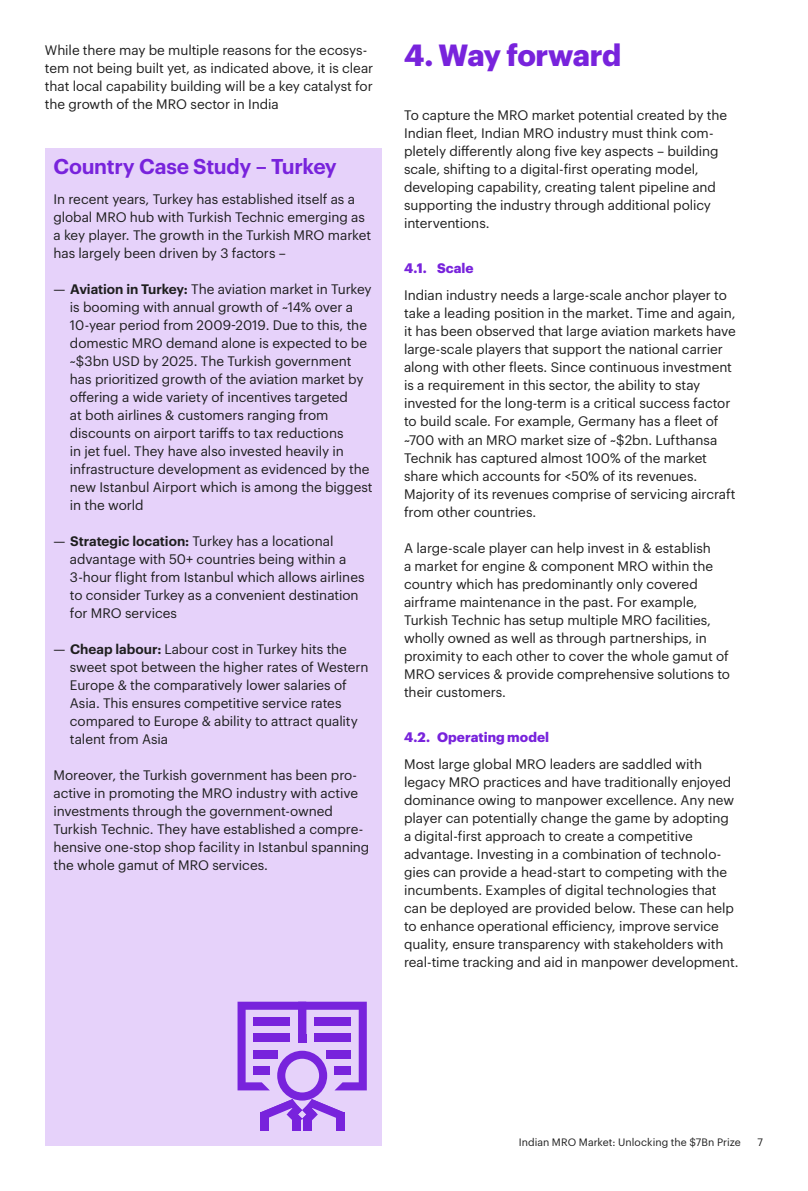
<style>
.page{position:relative;width:808px;height:1191px;background:#fff}
.page>*{position:absolute;margin:0;border:0;box-sizing:border-box;transform-origin:0 0}
._01_SectionTitle_1_2{font:700 30px "Graphik";letter-spacing:-.02em;color:#7823dc}
._07_Inline_Quote_14p{font:600 21px "Graphik";letter-spacing:-.015em;color:#7823dc}
._03_BodyCopy_9pt___1{font:13.5px/18px "Graphik";letter-spacing:-.005em;color:#1e1e1e}
._05_BodyCopy_Heading{font:700 13.5px "Graphik";letter-spacing:.005em;color:#7823dc}
.t1{font:10.5px "Graphik";letter-spacing:.005em;color:#1e1e1e}
.s1{font-weight:600}
</style>
<div class="page">
<div style="left:45px;top:148px;width:337px;height:998px;background:#e6d2fa"></div>
<div style="left:260px;top:1112px;width:8px;height:18px;background:#7823dc"></div>
<div style="left:336px;top:1112px;width:8px;height:18px;background:#7823dc"></div>
<div style="left:304px;top:1118px;width:8px;height:12px;background:#7823dc"></div>
<div style="left:292px;top:1118px;width:9px;height:12px;background:#7823dc"></div>
<svg style="left:238px;top:1001px;width:129px;height:123px"></svg>
<div style="left:254px;top:1034px;width:36px;height:8px;background:#7823dc"></div>
<div style="left:314px;top:1017px;width:37px;height:9px;background:#7823dc"></div>
<div style="left:314px;top:1034px;width:37px;height:8px;background:#7823dc"></div>
<div style="left:254px;top:1050px;width:24px;height:8px;background:#7823dc"></div>
<div style="left:254px;top:1066px;width:16px;height:8px;background:#7823dc"></div>
<div style="left:326px;top:1050px;width:25px;height:8px;background:#7823dc"></div>
<div style="left:334px;top:1066px;width:17px;height:8px;background:#7823dc"></div>
<div style="left:298px;top:1034px;width:8px;height:8px;background:#7823dc"></div>
<p class="_03_BodyCopy_9pt___1" style="left:45px;top:40px;width:330px">While there may be multiple reasons for the ecosys&shy;tem not being built yet, as indicated above, it is clear that local capability building will be a key catalyst for the growth of the MRO sector in India</p>
<p class="_07_Inline_Quote_14p" style="left:53px;top:150px;width:285px">Country Case Study – Turkey</p>
<p class="_03_BodyCopy_9pt___1" style="left:53px;top:189px;width:319px">In recent years, Turkey has established itself as a global MRO hub with Turkish Technic emerging as a key player. The growth in the Turkish MRO market has largely been driven by 3 factors –</p>
<p class="_03_BodyCopy_9pt___1" style="left:70px;top:279px;width:304px;text-indent:-17px">— <span class="s1">Aviation in Turkey:</span> The aviation market in Turkey is booming with annual growth of ~14% over a 10-year period from 2009-2019. Due to this, the domestic MRO demand alone is expected to be ~$3bn USD by 2025. The Turkish government has prioritized growth of the aviation market by offering a wide variety of incentives targeted<br>at both airlines &amp; customers ranging from discounts on airport tariffs to tax reductions<br>in jet fuel. They have also invested heavily in infrastructure development as evidenced by the new Istanbul Airport which is among the biggest in the world</p>
<p class="_03_BodyCopy_9pt___1" style="left:70px;top:531px;width:296px;text-indent:-17px">— <span class="s1">Strategic location:</span> Turkey has a locational advantage with 50+ countries being within a 3-hour flight from Istanbul which allows airlines to consider Turkey as a convenient destination for MRO services</p>
<p class="_03_BodyCopy_9pt___1" style="left:70px;top:639px;width:300px;text-indent:-17px">— <span class="s1">Cheap labour:</span> Labour cost in Turkey hits the sweet spot between the higher rates of Western Europe &amp; the comparatively lower salaries of Asia. This ensures competitive service rates compared to Europe &amp; ability to attract quality talent from Asia</p>
<p class="_03_BodyCopy_9pt___1" style="left:53px;top:765px;width:317px">Moreover, the Turkish government has been pro&shy;active in promoting the MRO industry with active investments through the government-owned Turkish Technic. They have established a compre&shy;hensive one-stop shop facility in Istanbul spanning the whole gamut of MRO services.</p>
<p class="_01_SectionTitle_1_2" style="left:404px;top:32px;width:219px">4. Way forward</p>
<p class="_03_BodyCopy_9pt___1" style="left:404px;top:105px;width:325px">To capture the MRO market potential created by the Indian fleet, Indian MRO industry must think com&shy;pletely differently along five key aspects – building scale, shifting to a digital-first operating model, developing capability, creating talent pipeline and supporting the industry through additional policy interventions.</p>
<p class="_05_BodyCopy_Heading" style="left:404px;top:258px;width:71px">4.1. Scale</p>
<p class="_03_BodyCopy_9pt___1" style="left:404px;top:285px;width:333px">Indian industry needs a large-scale anchor player to take a leading position in the market. Time and again, it has been observed that large aviation markets have large-scale players that support the national carrier along with other fleets. Since continuous investment is a requirement in this sector, the ability to stay invested for the long-term is a critical success factor to build scale. For example, Germany has a fleet of ~700 with an MRO market size of ~$2bn. Lufthansa Technik has captured almost 100% of the market share which accounts for &lt;50% of its revenues.<br>Majority of its revenues comprise of servicing aircraft from other countries.</p>
<p class="_03_BodyCopy_9pt___1" style="left:404px;top:537px;width:327px">A large-scale player can help invest in &amp; establish<br>a market for engine &amp; component MRO within the country which has predominantly only covered airframe maintenance in the past. For example, Turkish Technic has setup multiple MRO facilities, wholly owned as well as through partnerships, in proximity to each other to cover the whole gamut of MRO services &amp; provide comprehensive solutions to their customers.</p>
<p class="_05_BodyCopy_Heading" style="left:404px;top:726px;width:147px">4.2. Operating model</p>
<p class="_03_BodyCopy_9pt___1" style="left:404px;top:753px;width:336px">Most large global MRO leaders are saddled with legacy MRO practices and have traditionally enjoyed dominance owing to manpower excellence. Any new player can potentially change the game by adopting a digital-first approach to create a competitive advantage. Investing in a combination of technolo&shy;gies can provide a head-start to competing with the incumbents. Examples of digital technologies that can be deployed are provided below. These can help to enhance operational efficiency, improve service quality, ensure transparency with stakeholders with real-time tracking and aid in manpower development.</p>
<p class="t1" style="left:519px;top:1134px;width:224px">Indian MRO Market: Unlocking the $7Bn Prize</p>
<p class="t1" style="left:758px;top:1134px;width:7px">7</p>
</div>
